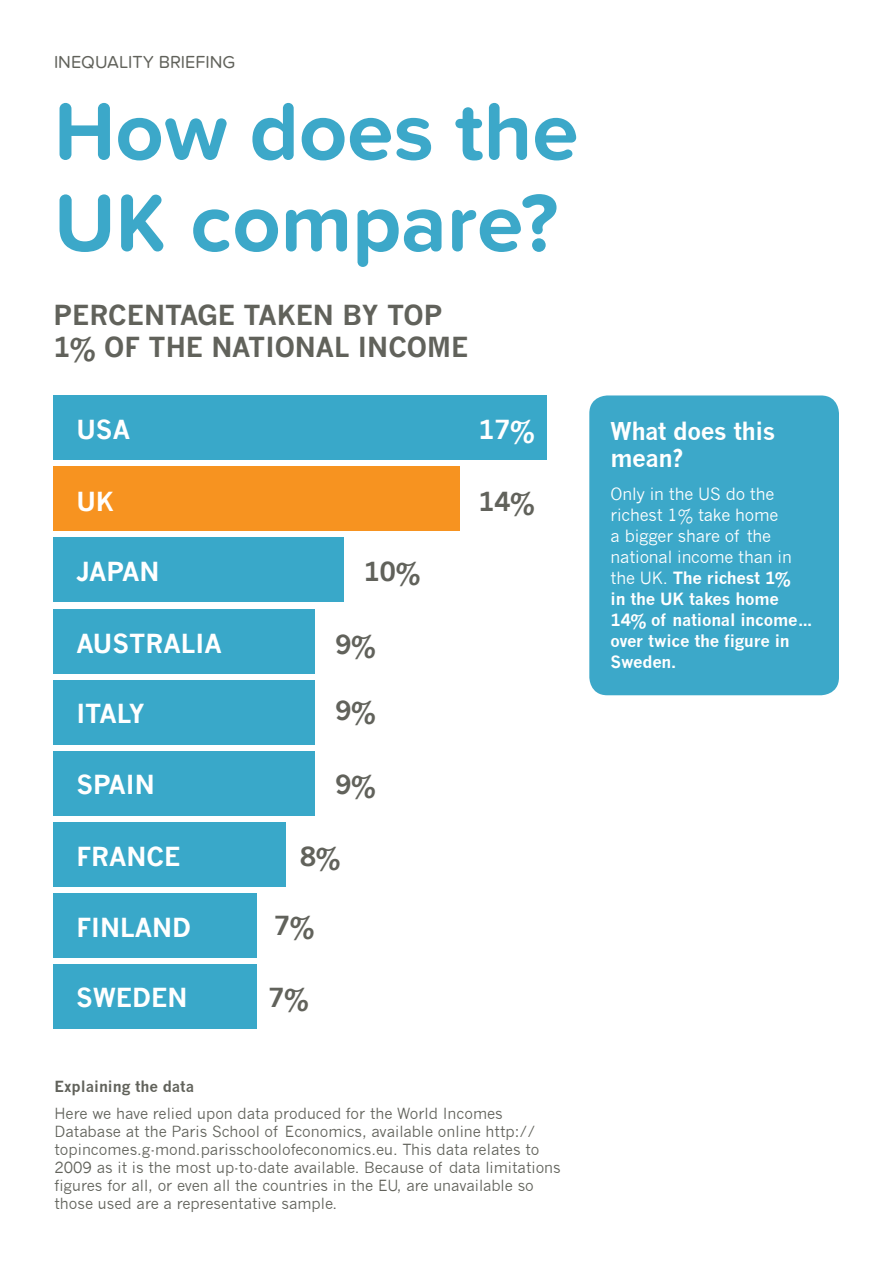
<style>
.page{position:relative;width:893px;height:1263px;background:#fff}
.page>*{position:absolute;margin:0;border:0;box-sizing:border-box;transform-origin:0 0}
.A_Head{font:700 84px/91.5px "Proxima Nova Soft";color:#3ca8c9}
.B_Head{font:700 27px/32.4px "News Gothic";color:#61625b}
.t1{font:700 25.65px "News Gothic";color:#fff}
.t2{font:700 25.65px "News Gothic";color:#61625b}
.Box_Head{font:700 24px/27px "News Gothic";letter-spacing:-.02em;color:#fff}
.IB_Header{font:18px "Proxima Nova Soft";color:#61625b}
.Box_Copy{font:16.5px/21px "News Gothic";letter-spacing:-.01em;color:#fff}
.Explaing_Data_Copy{font:15px/18px "News Gothic";color:#61625b}
.Explainting_Data_Tit{font:700 15px "News Gothic";color:#61625b}
.s1{font-weight:700}
</style>
<div class="page">
<div style="left:589px;top:395px;width:250px;height:300px;background:#3ca8c9;border-radius:18px"></div>
<div style="left:53px;top:467px;width:407px;height:64px;background:#f79320"></div>
<div style="left:53px;top:395px;width:494px;height:65px;background:#39a8c9"></div>
<div style="left:53px;top:609px;width:262px;height:64px;background:#39a8c9"></div>
<div style="left:53px;top:894px;width:204px;height:64px;background:#39a8c9"></div>
<div style="left:53px;top:822px;width:233px;height:65px;background:#39a8c9"></div>
<div style="left:53px;top:680px;width:262px;height:64px;background:#39a8c9"></div>
<div style="left:53px;top:538px;width:291px;height:64px;background:#39a8c9"></div>
<div style="left:53px;top:965px;width:204px;height:64px;background:#39a8c9"></div>
<div style="left:53px;top:751px;width:262px;height:64px;background:#39a8c9"></div>
<p class="IB_Header" style="left:54px;top:52px;width:183px">INEQUALITY BRIEFING</p>
<p class="A_Head" style="left:54px;top:87px;width:526px">How does the<br>UK compare?</p>
<p class="B_Head" style="left:53px;top:298px;width:416px">PERCENTAGE TAKEN BY TOP<br>1% OF THE NATIONAL INCOME</p>
<p class="t1" style="left:76px;top:414px;width:55px">USA</p>
<p class="t1" style="left:478px;top:414px;width:58px">17%</p>
<p class="t1" style="left:76px;top:486px;width:39px">UK</p>
<p class="t2" style="left:478px;top:486px;width:58px">14%</p>
<p class="t1" style="left:76px;top:555px;width:85px">JAPAN</p>
<p class="t2" style="left:364px;top:555px;width:58px">10%</p>
<p class="t1" style="left:76px;top:627px;width:147px">AUSTRALIA</p>
<p class="t2" style="left:335px;top:628px;width:42px">9%</p>
<p class="t1" style="left:76px;top:698px;width:70px">ITALY</p>
<p class="t2" style="left:335px;top:695px;width:42px">9%</p>
<p class="t1" style="left:76px;top:769px;width:80px">SPAIN</p>
<p class="t2" style="left:335px;top:769px;width:42px">9%</p>
<p class="t1" style="left:76px;top:840px;width:106px">FRANCE</p>
<p class="t2" style="left:300px;top:840px;width:42px">8%</p>
<p class="t1" style="left:76px;top:912px;width:116px">FINLAND</p>
<p class="t2" style="left:274px;top:910px;width:42px">7%</p>
<p class="t1" style="left:76px;top:982px;width:113px">SWEDEN</p>
<p class="t2" style="left:268px;top:982px;width:42px">7%</p>
<p class="Explainting_Data_Tit" style="left:55px;top:1078px;width:141px">Explaining the data</p>
<p class="Explaing_Data_Copy" style="left:55px;top:1104px;width:508px">Here we have relied upon data produced for the World Incomes Database at the Paris School of Economics, available online http:// topincomes.g-mond.parisschoolofeconomics.eu. This data relates to 2009 as it is the most up-to-date available. Because of data limitations figures for all, or even all the countries in the EU, are unavailable so those used are a representative sample.</p>
<p class="Box_Head" style="left:611px;top:417px;width:166px">What does this mean?</p>
<p class="Box_Copy" style="left:611px;top:484px;width:204px">Only in the US do the richest 1% take home<br>a bigger share of the national income than in the UK. <span class="s1">The richest 1%<br>in the UK takes home<br>14% of national income… over twice the figure in<br>Sweden.</span></p>
</div>
